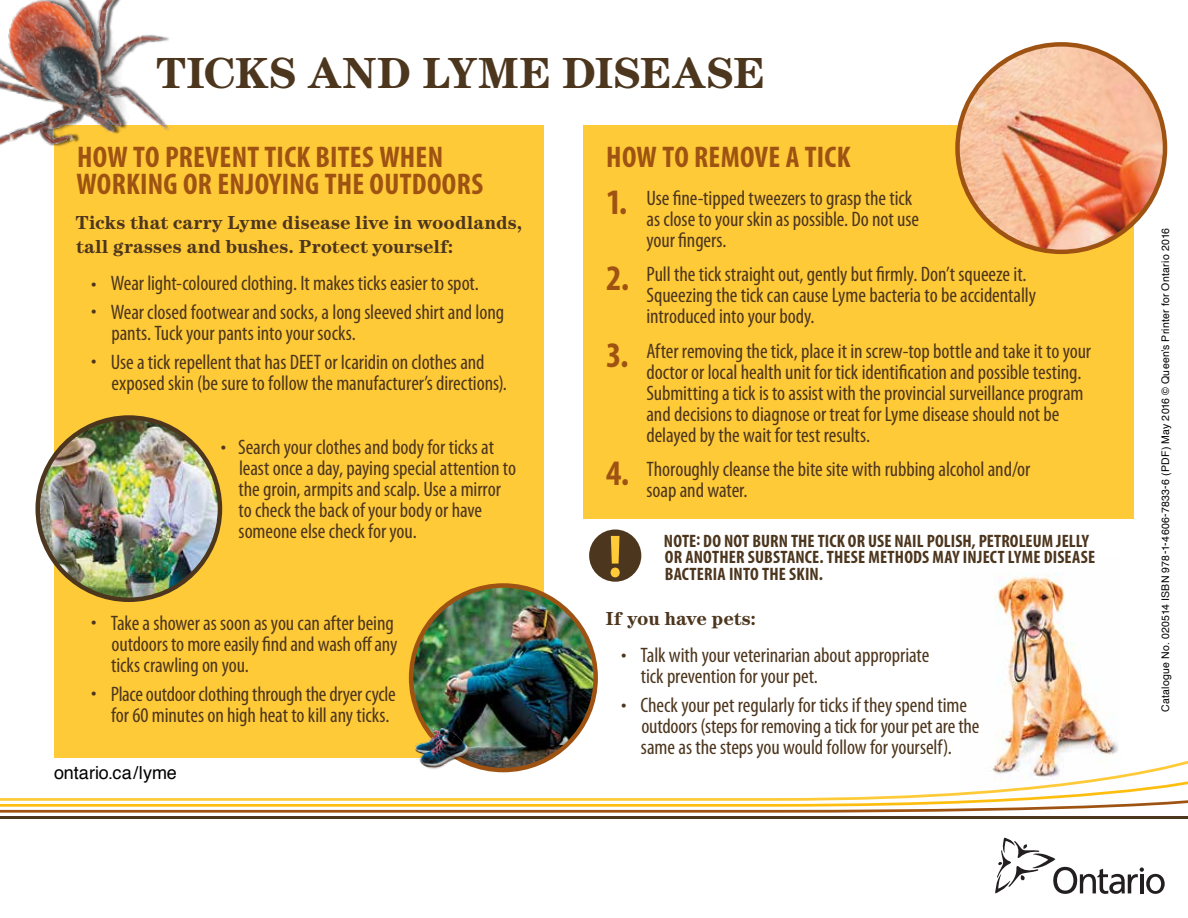
<style>
.page{position:relative;width:1188px;height:918px;background:#fff}
.page>*{position:absolute;margin:0;border:0;box-sizing:border-box;transform-origin:0 0}
.t1{font:700 condensed 60.75px "Myriad Pro";color:#ffca38}
.t2{font:700 45px "Century ITC";letter-spacing:.005em;color:#4d361e}
.t3{font:700 condensed 30px/27px "Myriad Pro";letter-spacing:.01em;color:#9f5313}
.t4{font:condensed 21px/21px "Myriad Pro";letter-spacing:-.005em;color:#4d361e}
.t5{font:700 19.5px/23.4px "Century ITC";letter-spacing:.01em;color:#4d361e}
.t6{font:700 condensed 18px/16.5px "Myriad Pro";letter-spacing:.01em;color:#4d361e}
.t7{font:18px "Helvetica";letter-spacing:.005em;color:#000}
.t8{font:10.5px "Helvetica";letter-spacing:.025em;color:#000}
.s1{font-weight:700;font-size:36px;color:#9f5313}
</style>
<div class="page">
<div style="left:54px;top:125px;width:490px;height:632px;background:#ffca38"></div>
<div style="left:584px;top:125px;width:550px;height:393px;background:#ffca38"></div>
<img style="left:40px;top:418px;width:180px;height:180px">
<div style="left:35px;top:415px;width:187px;height:187px;border:4px solid #4d361e;border-radius:50%"></div>
<img style="left:958px;top:44px;width:207px;height:208px;border-radius:104px">
<img style="left:0;top:0;width:169px;height:147px">
<img style="left:994px;top:573px;width:124px;height:184px">
<img style="left:411px;top:586px;width:185px;height:171px">
<img style="left:411px;top:711px;width:69px;height:46px">
<hr style="left:0;top:816px;width:1188px;height:3px;background:#4d361e">
<svg style="left:54px;top:757px;width:1134px;height:22px"></svg>
<svg style="left:0;top:779px;width:1188px;height:34px"></svg>
<svg style="left:995px;top:838px;width:170px;height:56px"></svg>
<div style="left:589px;top:529px;width:52px;height:53px;background:#4d361e;border-radius:50%"></div>
<h2 class="t2" style="left:157px;top:46px;width:610px">TICKS AND LYME DISEASE</h2>
<h3 class="t3" style="left:76px;top:143px;width:408px">HOW TO PREVENT TICK BITES WHEN<br>WORKING OR ENJOYING THE OUTDOORS</h3>
<p class="t5" style="left:76px;top:211px;width:448px">Ticks that carry Lyme disease live in woodlands, tall grasses and bushes. Protect yourself:</p>
<p class="t4" style="left:91px;top:272px;width:389px">• Wear light-coloured clothing. It makes ticks easier to spot.</p>
<p class="t4" style="left:111px;top:301px;width:394px;text-indent:-20px">• Wear closed footwear and socks, a long sleeved shirt and long pants. Tuck your pants into your socks.</p>
<p class="t4" style="left:112px;top:351px;width:397px;text-indent:-20px">• Use a tick repellent that has DEET or Icaridin on clothes and exposed skin (be sure to follow the manufacturer’s directions).</p>
<p class="t4" style="left:239px;top:437px;width:279px;text-indent:-18px">• Search your clothes and body for ticks at least once a day, paying special attention to the groin, armpits and scalp. Use a mirror to check the back of your body or have someone else check for you.</p>
<p class="t4" style="left:111px;top:612px;width:288px;text-indent:-20px">• Take a shower as soon as you can after being outdoors to more easily find and wash off any ticks crawling on you.</p>
<p class="t4" style="left:91px;top:683px;width:306px;text-align:right">• Place outdoor clothing through the dryer cycle for 60 minutes on high heat to kill any ticks.</p>
<p class="t7" style="left:54px;top:759px;width:124px">ontario.ca/lyme</p>
<h3 class="t3" style="left:606px;top:143px;width:246px">HOW TO REMOVE A TICK</h3>
<p class="t4" style="left:647px;top:187px;width:274px;text-indent:-41px"><span class="s1">1.</span> Use fine-tipped tweezers to grasp the tick as close to your skin as possible. Do not use your fingers.</p>
<p class="t4" style="left:647px;top:263px;width:391px;text-indent:-41px"><span class="s1">2.</span> Pull the tick straight out, gently but firmly. Don’t squeeze it.<br>Squeezing the tick can cause Lyme bacteria to be accidentally introduced into your body.</p>
<p class="t4" style="left:647px;top:340px;width:446px;text-indent:-40px"><span class="s1">3.</span> After removing the tick, place it in screw-top bottle and take it to your doctor or local health unit for tick identification and possible testing.<br>Submitting a tick is to assist with the provincial surveillance program and decisions to diagnose or treat for Lyme disease should not be delayed by the wait for test results.</p>
<p class="t4" style="left:647px;top:458px;width:385px;text-indent:-41px"><span class="s1">4.</span> Thoroughly cleanse the bite site with rubbing alcohol and/or soap and water.</p>
<h1 class="t1" style="left:608px;top:519px;width:16px">!</h1>
<p class="t6" style="left:664px;top:532px;width:433px">NOTE: DO NOT BURN THE TICK OR USE NAIL POLISH, PETROLEUM JELLY<br>OR ANOTHER SUBSTANCE. THESE METHODS MAY INJECT LYME DISEASE<br>BACTERIA INTO THE SKIN.</p>
<p class="t5" style="left:606px;top:607px;width:152px">If you have pets:</p>
<p class="t4" style="left:641px;top:645px;width:290px;text-indent:-20px">• Talk with your veterinarian about appropriate tick prevention for your pet.</p>
<p class="t4" style="left:641px;top:695px;width:340px;text-indent:-20px">• Check your pet regularly for ticks if they spend time outdoors (steps for removing a tick for your pet are the same as the steps you would follow for yourself).</p>
<p class="t8" style="left:1157px;top:712px;width:486px;rotate:-90deg">Catalogue No. 020514 ISBN 978-1-4606-7833-6 (PDF) May 2016 © Queen’s Printer for Ontario 2016</p>
</div>
